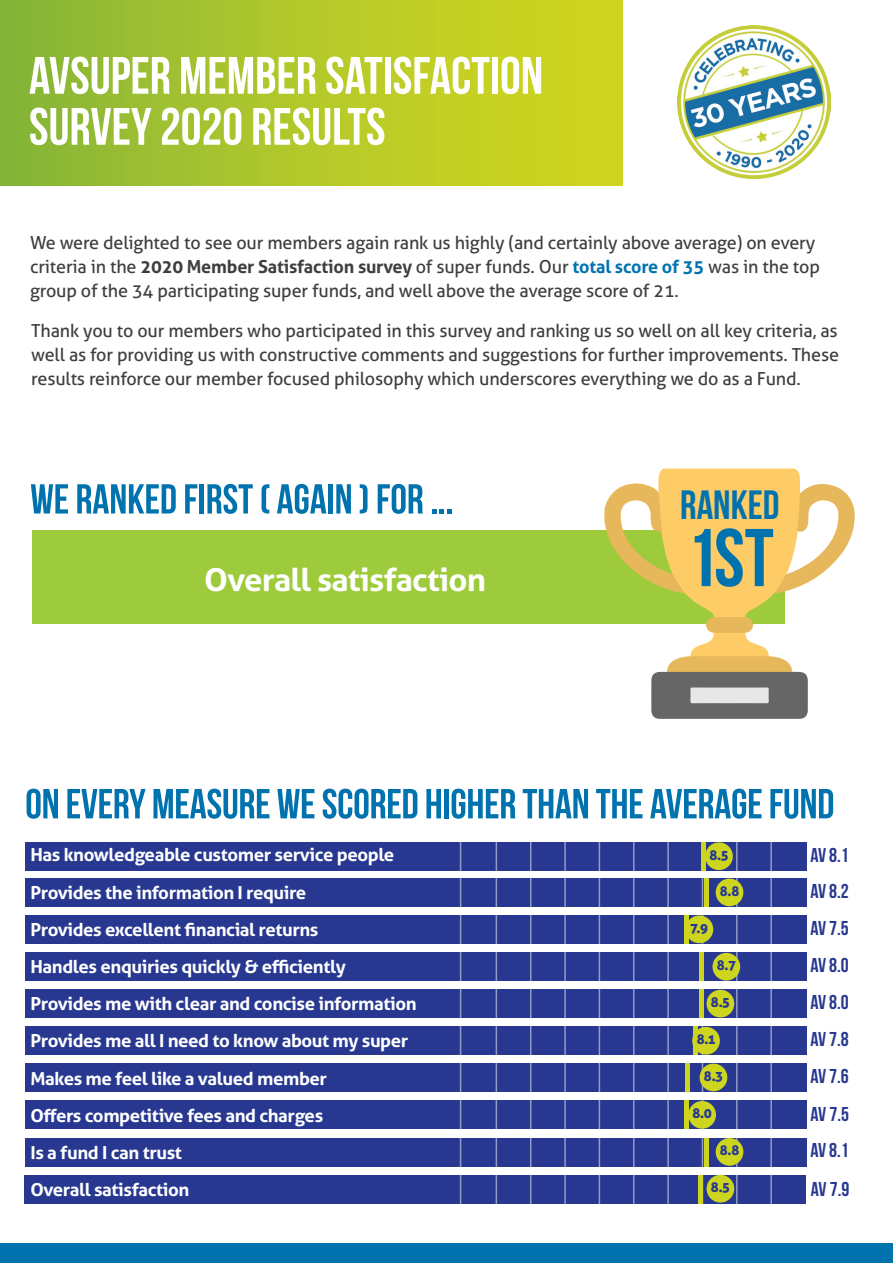
<style>
.page{position:relative;width:893px;height:1263px;background:#fff}
.page>*{position:absolute;margin:0;border:0;box-sizing:border-box;transform-origin:0 0}
.t1{font:81.75px "Bebas Neue";color:#0073ae}
.t2{font:40.8px "Bebas Neue";color:#0073ae}
.t3{font:700 31.65px "Aller";letter-spacing:-.02em;color:#fff;scale:1.04 1}
.t4{font:20.1px/36.8px "Bebas Neue";letter-spacing:-.025em;color:#283890;text-align:justify}
.t5{font:18px/24px "Aller";letter-spacing:-.01em;color:#3e3e3f}
.t6{font:700 17.85px/37.2px "Aller";letter-spacing:-.02em;color:#fff;scale:1.04 1}
.t7{font:13.65px "Aller Display";color:#283890}
.s1{font-weight:700}
.s2{font-weight:700;color:#0073ae}
</style>
<div class="page">
<div style="left:25px;top:1138px;width:781px;height:28px;background:#283890"></div>
<div style="left:24px;top:1175px;width:781px;height:29px;background:#283890"></div>
<div style="left:25px;top:1100px;width:781px;height:29px;background:#283890"></div>
<div style="left:25px;top:1063px;width:781px;height:29px;background:#283890"></div>
<div style="left:25px;top:1026px;width:781px;height:29px;background:#283890"></div>
<div style="left:25px;top:989px;width:781px;height:29px;background:#283890"></div>
<div style="left:25px;top:915px;width:781px;height:29px;background:#283890"></div>
<div style="left:25px;top:952px;width:781px;height:29px;background:#283890"></div>
<div style="left:25px;top:878px;width:781px;height:29px;background:#283890"></div>
<div style="left:25px;top:842px;width:781px;height:29px;background:#283890"></div>
<div style="left:0;top:0;width:623px;height:186px;background:linear-gradient(to right,#89b638,#d7d81c)"></div>
<svg style="left:30px;top:57px;width:140px;height:37px"></svg>
<svg style="left:181px;top:57px;width:135px;height:37px"></svg>
<svg style="left:326px;top:57px;width:56px;height:37px"></svg>
<div style="left:385px;top:57px;width:6px;height:37px;background:#fff"></div>
<svg style="left:394px;top:57px;width:96px;height:37px"></svg>
<div style="left:492px;top:57px;width:6px;height:37px;background:#fff"></div>
<svg style="left:502px;top:57px;width:39px;height:37px"></svg>
<svg style="left:30px;top:108px;width:122px;height:37px"></svg>
<svg style="left:162px;top:108px;width:79px;height:37px"></svg>
<svg style="left:253px;top:108px;width:131px;height:37px"></svg>
<div style="left:0;top:1243px;width:893px;height:20px;background:#0073ae"></div>
<hr style="left:770px;top:837px;width:2px;height:403px;background:#fff">
<hr style="left:736px;top:837px;width:2px;height:403px;background:#fff">
<hr style="left:702px;top:837px;width:1px;height:403px;background:#fff">
<hr style="left:667px;top:837px;width:2px;height:403px;background:#fff">
<hr style="left:633px;top:837px;width:1px;height:403px;background:#fff">
<hr style="left:599px;top:837px;width:1px;height:403px;background:#fff">
<hr style="left:564px;top:837px;width:2px;height:403px;background:#fff">
<hr style="left:530px;top:837px;width:1px;height:403px;background:#fff">
<hr style="left:496px;top:837px;width:1px;height:403px;background:#fff">
<hr style="left:460px;top:839px;width:1px;height:403px;background:#fff">
<svg style="left:27px;top:789px;width:31px;height:30px"></svg>
<svg style="left:67px;top:789px;width:79px;height:29px"></svg>
<svg style="left:153px;top:789px;width:116px;height:30px"></svg>
<svg style="left:277px;top:789px;width:37px;height:29px"></svg>
<svg style="left:323px;top:789px;width:94px;height:30px"></svg>
<svg style="left:426px;top:789px;width:15px;height:29px"></svg>
<div style="left:444px;top:789px;width:5px;height:29px;background:#0073ae"></div>
<svg style="left:452px;top:789px;width:63px;height:30px"></svg>
<svg style="left:523px;top:789px;width:65px;height:29px"></svg>
<svg style="left:596px;top:789px;width:46px;height:29px"></svg>
<svg style="left:650px;top:789px;width:111px;height:30px"></svg>
<svg style="left:770px;top:789px;width:63px;height:30px"></svg>
<hr style="left:701px;top:842px;width:4px;height:28px;background:#ced51e">
<hr style="left:704px;top:878px;width:4px;height:29px;background:#ced51e">
<hr style="left:685px;top:915px;width:4px;height:29px;background:#ced51e">
<hr style="left:700px;top:952px;width:4px;height:29px;background:#ced51e">
<hr style="left:700px;top:989px;width:4px;height:29px;background:#ced51e">
<hr style="left:694px;top:1026px;width:4px;height:29px;background:#ced51e">
<hr style="left:686px;top:1063px;width:4px;height:29px;background:#ced51e">
<hr style="left:704px;top:1138px;width:4px;height:28px;background:#ced51e">
<div style="left:705px;top:842px;width:28px;height:28px;background:#ced51e;border-radius:50%"></div>
<div style="left:716px;top:878px;width:27px;height:28px;background:#ced51e;border-radius:50%"></div>
<div style="left:685px;top:915px;width:28px;height:28px;background:#ced51e;border-radius:50%"></div>
<div style="left:707px;top:990px;width:27px;height:27px;background:#ced51e;border-radius:50%"></div>
<div style="left:712px;top:953px;width:28px;height:27px;background:#ced51e;border-radius:50%"></div>
<div style="left:692px;top:1027px;width:28px;height:27px;background:#ced51e;border-radius:50%"></div>
<div style="left:700px;top:1063px;width:27px;height:28px;background:#ced51e;border-radius:50%"></div>
<div style="left:716px;top:1138px;width:27px;height:28px;background:#ced51e;border-radius:50%"></div>
<div style="left:32px;top:531px;width:752px;height:93px;background:#9dcb3b"></div>
<svg style="left:604px;top:468px;width:251px;height:251px"></svg>
<svg style="left:31px;top:484px;width:37px;height:29px"></svg>
<svg style="left:77px;top:484px;width:99px;height:29px"></svg>
<svg style="left:185px;top:484px;width:12px;height:29px"></svg>
<hr style="left:200px;top:484px;width:4px;height:29px;background:#0073ae">
<svg style="left:207px;top:484px;width:46px;height:30px"></svg>
<svg style="left:262px;top:484px;width:7px;height:29px"></svg>
<svg style="left:277px;top:484px;width:49px;height:30px"></svg>
<div style="left:328px;top:484px;width:5px;height:29px;background:#0073ae"></div>
<svg style="left:336px;top:484px;width:15px;height:29px"></svg>
<svg style="left:360px;top:484px;width:8px;height:29px"></svg>
<svg style="left:378px;top:484px;width:45px;height:30px"></svg>
<svg style="left:432px;top:509px;width:20px;height:4px"></svg>
<div style="left:688px;top:1101px;width:28px;height:28px;background:#ced51e;border-radius:50%"></div>
<hr style="left:685px;top:1100px;width:4px;height:28px;background:#ced51e">
<div style="left:707px;top:1175px;width:27px;height:27px;background:#ced51e;border-radius:50%"></div>
<hr style="left:699px;top:1175px;width:4px;height:29px;background:#ced51e">
<img style="left:677px;top:25px;width:153px;height:153px">
<p class="t5" style="left:30px;top:231px;width:791px">We were delighted to see our members again rank us highly (and certainly above average) on every criteria in the <span class="s1">2020 Member Satisfaction survey</span> of super funds. Our <span class="s2">total score of 35</span> was in the top group of the 34 participating super funds, and well above the average score of 21.</p>
<p class="t5" style="left:31px;top:319px;width:809px;text-align:justify">Thank you to our members who participated in this survey and ranking us so well on all key criteria, as well as for providing us with constructive comments and suggestions for further improvements. These results reinforce our member focused philosophy which underscores everything we do as a Fund.</p>
<h3 class="t3" style="left:204px;top:560px;width:273px">Overall satisfaction</h3>
<h2 class="t2" style="left:680px;top:482px;width:101px">RANKED</h2>
<h1 class="t1" style="left:686px;top:513px;width:89px">1ST</h1>
<p class="t6" style="left:30px;top:836px;width:373px">Has knowledgeable customer service people Provides the information I require<br>Provides excellent financial returns<br>Handles enquiries quickly &amp; efficiently Provides me with clear and concise information Provides me all I need to know about my super Makes me feel like a valued member<br>Offers competitive fees and charges<br>Is a fund I can trust<br>Overall satisfaction</p>
<p class="t4" style="left:810px;top:837px;width:40px">AV 8.1<br>AV 8.2<br>AV 7.5<br>AV 8.0<br>AV 8.0<br>AV 7.8<br>AV 7.6</p>
<p class="t7" style="left:709px;top:846px;width:21px">8.5</p>
<p class="t7" style="left:720px;top:882px;width:21px">8.8</p>
<p class="t7" style="left:691px;top:919px;width:19px">7.9</p>
<p class="t7" style="left:717px;top:956px;width:21px">8.7</p>
<p class="t7" style="left:711px;top:993px;width:21px">8.5</p>
<p class="t7" style="left:697px;top:1030px;width:20px">8.1</p>
<p class="t7" style="left:704px;top:1067px;width:21px">8.3</p>
<p class="t7" style="left:692px;top:1104px;width:21px">8.0</p>
<p class="t4" style="left:811px;top:1095px;width:40px">AV 7.5</p>
<p class="t4" style="left:810px;top:1131px;width:40px">AV 8.1</p>
<p class="t7" style="left:720px;top:1141px;width:21px">8.8</p>
<p class="t7" style="left:711px;top:1178px;width:21px">8.5</p>
<p class="t4" style="left:811px;top:1170px;width:40px">AV 7.9</p>
</div>
